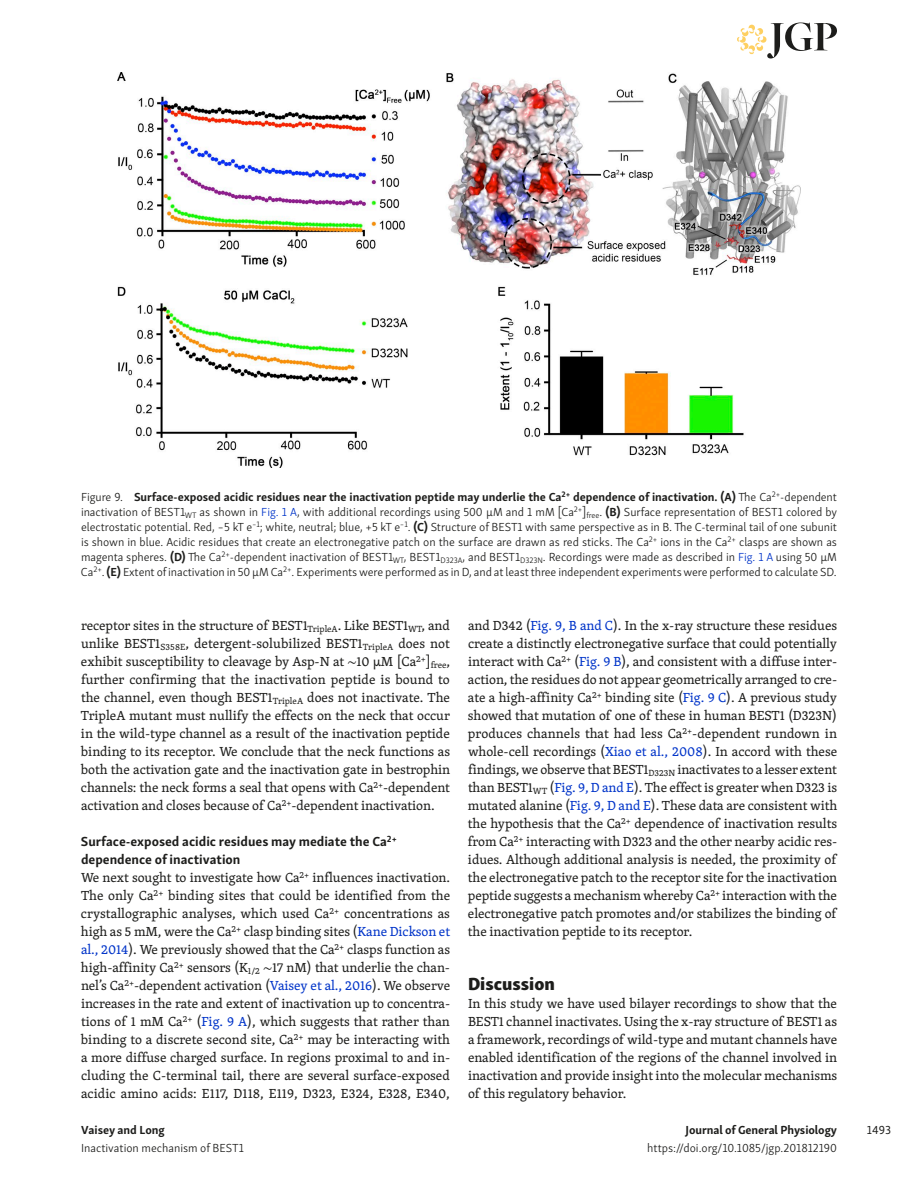
<style>
.page{position:relative;width:918px;height:1188px;background:#fff}
.page>*{position:absolute;margin:0;border:0;box-sizing:border-box;transform-origin:0 0}
.t1{font:18px "Skolar Sans PE Eb";color:#1d1d1b}
.t2{font:13.5px/18px "Skolar PE";letter-spacing:-.005em;color:#1d1d1b;text-align:justify}
.t3{font:700 13.5px/18px "Skolar Sans PE";color:#1d1d1b}
.t4{font:300 12px/15px "Skolar Sans PE";letter-spacing:-.005em;color:#1d1d1b;text-align:justify}
.t5{font:700 12px "Skolar Sans PE";letter-spacing:-.005em;color:#1d1d1b}
.t6{font:12px "Skolar Sans PE";color:#1d1d1b}
.s1{font-weight:700}
.s2{color:#0034c9}
.s3{font-style:italic}
.s4{font-family:"STIX"}
</style>
<div class="page">
<svg style="left:737px;top:23px;width:100px;height:35px"></svg>
<img style="left:117px;top:72px;width:684px;height:396px">
<p class="t4" style="left:81px;top:489px;width:758px">Figure 9. <span class="s1">Surface-exposed acidic residues near the inactivation peptide may underlie the Ca</span><sup>2+</sup> <span class="s1">dependence of inactivation. (A)</span> The Ca<sup>2+</sup>-dependent inactivation of BEST1<sub>WT</sub> as shown in <span class="s2">Fig. 1 A</span>, with additional recordings using 500 µM and 1 mM [Ca<sup>2+</sup>]<sub>free</sub>. <span class="s1">(B)</span> Surface representation of BEST1 colored by electrostatic potential. Red, −5 kT e<sup>−1</sup>; white, neutral; blue, +5 kT e<sup>−1</sup>. <span class="s1">(C)</span> Structure of BEST1 with same perspective as in B<span class="s3">.</span>The C-terminal tail of one subunit is shown in blue. Acidic residues that create an electronegative patch on the surface are drawn as red sticks. The Ca<sup>2+</sup> ions in the Ca<sup>2+</sup> clasps are shown as magenta spheres. <span class="s1">(D)</span> The Ca<sup>2+</sup>-dependent inactivation of BEST1<sub>WT</sub>, BEST1<sub>D323A</sub>, and BEST1<sub>D323N</sub>. Recordings were made as described in <span class="s2">Fig. 1 A</span> using 50 µM Ca<sup>2+</sup>. <span class="s1">(E)</span> Extent of inactivation in 50 µM Ca<sup>2+</sup>. Experiments were performed as in D, and at least three independent experiments were performed to calculate SD.</p>
<p class="t2" style="left:81px;top:616px;width:371px">receptor sites in the structure of BEST1<sub>TripleA</sub>. Like BEST1<sub>WT</sub>, and unlike BEST1<sub>S358E</sub>, detergent-solubilized BEST1<sub>TripleA</sub> does not exhibit susceptibility to cleavage by Asp-N at <span class="s4">∼</span>10 µM [Ca<sup>2+</sup>]<sub>free</sub>, further confirming that the inactivation peptide is bound to the channel, even though BEST1<sub>TripleA</sub> does not inactivate. The TripleA mutant must nullify the effects on the neck that occur in the wild-type channel as a result of the inactivation peptide binding to its receptor. We conclude that the neck functions as both the activation gate and the inactivation gate in bestrophin channels: the neck forms a seal that opens with Ca<sup>2+</sup>-dependent activation and closes because of Ca<sup>2+</sup>-dependent inactivation.</p>
<p class="t3" style="left:81px;top:831px;width:317px">Surface-exposed acidic residues may mediate the Ca<sup>2+ </sup>dependence of inactivation</p>
<p class="t2" style="left:81px;top:868px;width:371px">We next sought to investigate how Ca<sup>2+</sup> influences inactivation.<br>The only Ca<sup>2+</sup> binding sites that could be identified from the crystallographic analyses, which used Ca<sup>2+</sup> concentrations as high as 5 mM, were the Ca<sup>2+</sup> clasp binding sites (<span class="s2">Kane Dickson et al., 2014</span>). We previously showed that the Ca<sup>2+</sup> clasps function as high-affinity Ca<sup>2+</sup> sensors (K<sub>1/2</sub> <span class="s4">∼</span>17 nM) that underlie the chan&shy;nel’s Ca<sup>2+</sup>-dependent activation (<span class="s2">Vaisey et al., 2016</span>). We observe increases in the rate and extent of inactivation up to concentra&shy;tions of 1 mM Ca<sup>2+</sup> (<span class="s2">Fig. 9 A</span>), which suggests that rather than binding to a discrete second site, Ca<sup>2+</sup> may be interacting with a more diffuse charged surface. In regions proximal to and in&shy;cluding the C-terminal tail, there are several surface-exposed acidic amino acids: E117, D118, E119, D323, E324, E328, E340,</p>
<p class="t5" style="left:81px;top:1120px;width:85px">Vaisey and Long</p>
<p class="t4" style="left:81px;top:1140px;width:164px">Inactivation mechanism of BEST1</p>
<p class="t2" style="left:468px;top:616px;width:371px">and D342 (<span class="s2">Fig. 9, B and C</span>). In the x-ray structure these residues create a distinctly electronegative surface that could potentially interact with Ca<sup>2+</sup> (<span class="s2">Fig. 9 B</span>), and consistent with a diffuse inter&shy;action, the residues do not appear geometrically arranged to cre&shy;ate a high-affinity Ca<sup>2+</sup> binding site (<span class="s2">Fig. 9 C</span>). A previous study showed that mutation of one of these in human BEST1 (D323N) produces channels that had less Ca<sup>2+</sup>-dependent rundown in whole-cell recordings (<span class="s2">Xiao et al., 2008</span>). In accord with these findings, we observe that BEST1<sub>D323N</sub> inactivates to a lesser extent than BEST1<sub>WT</sub> (<span class="s2">Fig. 9, D and E</span>). The effect is greater when D323 is mutated alanine (<span class="s2">Fig. 9, D and E</span>). These data are consistent with the hypothesis that the Ca<sup>2+</sup> dependence of inactivation results from Ca<sup>2+</sup> interacting with D323 and the other nearby acidic res&shy;idues. Although additional analysis is needed, the proximity of the electronegative patch to the receptor site for the inactivation peptide suggests a mechanism whereby Ca<sup>2+</sup> interaction with the electronegative patch promotes and/or stabilizes the binding of the inactivation peptide to its receptor.</p>
<h1 class="t1" style="left:468px;top:968px;width:88px">Discussion</h1>
<p class="t2" style="left:468px;top:994px;width:371px">In this study we have used bilayer recordings to show that the BEST1 channel inactivates. Using the x-ray structure of BEST1 as a framework, recordings of wild-type and mutant channels have enabled identification of the regions of the channel involved in inactivation and provide insight into the molecular mechanisms of this regulatory behavior.</p>
<p class="t5" style="left:686px;top:1120px;width:153px">Journal of General Physiology</p>
<p class="t4" style="left:647px;top:1140px;width:191px">https://doi.org/10.1085/jgp.201812190</p>
<p class="t6" style="left:867px;top:1121px;width:26px">1493</p>
</div>
